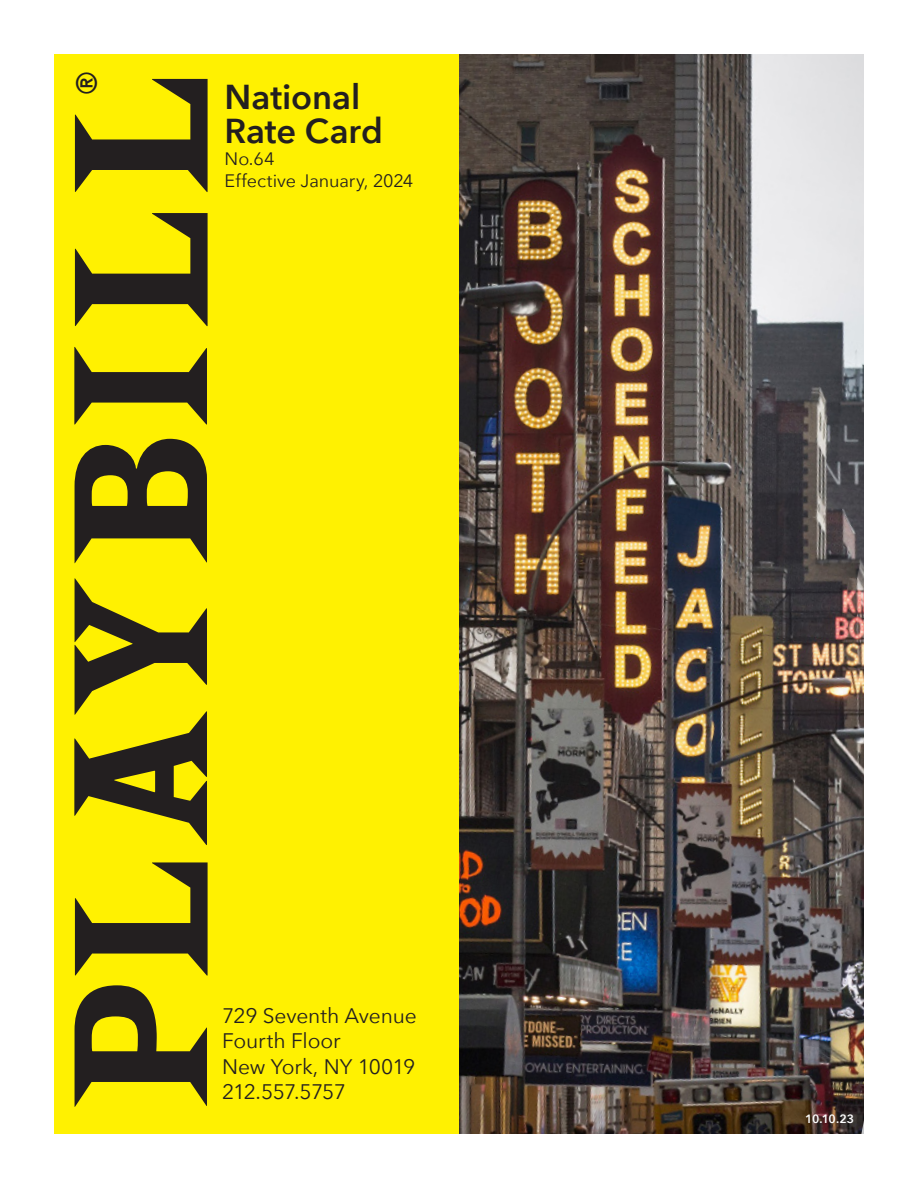
<style>
.page{position:relative;width:918px;height:1188px;background:#fff}
.page>*{position:absolute;margin:0;border:0;box-sizing:border-box;transform-origin:0 0}
.t1{font:700 condensed 198px "Playbill Inc";letter-spacing:-.025em;color:#231f20}
.t2{font:46.5px "Avenir Next";color:#231f20}
.t3{font:600 34.5px "Avenir Next";color:#231f20}
.t4{font:21px "Avenir Next";letter-spacing:-.01em;color:#231f20}
.t5{font:21px/25.2px "Avenir Next";letter-spacing:-.035em;color:#231f20}
.t6{font:18px "Avenir Next";letter-spacing:-.005em;color:#231f20}
.t7{font:600 12px "Avenir Next";color:#fff}
</style>
<div class="page">
<div style="left:54px;top:54px;width:405px;height:1080px;background:#fff101"></div>
<img style="left:459px;top:54px;width:405px;height:1080px">
<p class="t2" style="left:54px;top:97px;width:29px;rotate:-90deg">®</p>
<p class="t3" style="left:225px;top:67px;width:137px">National</p>
<p class="t3" style="left:225px;top:102px;width:160px">Rate Card</p>
<p class="t6" style="left:225px;top:143px;width:51px">No.64</p>
<p class="t6" style="left:225px;top:166px;width:190px">Effective January, 2024</p>
<p class="t1" style="left:65px;top:1118px;width:1055px;rotate:-90deg">PLAYBILL</p>
<p class="t4" style="left:222px;top:998px;width:196px">729 Seventh Avenue</p>
<p class="t4" style="left:222px;top:1023px;width:120px">Fourth Floor</p>
<p class="t5" style="left:222px;top:1053px;width:195px">New York, NY 10019<br>212.557.5757</p>
<p class="t7" style="left:805px;top:1109px;width:51px">10.10.23</p>
</div>
